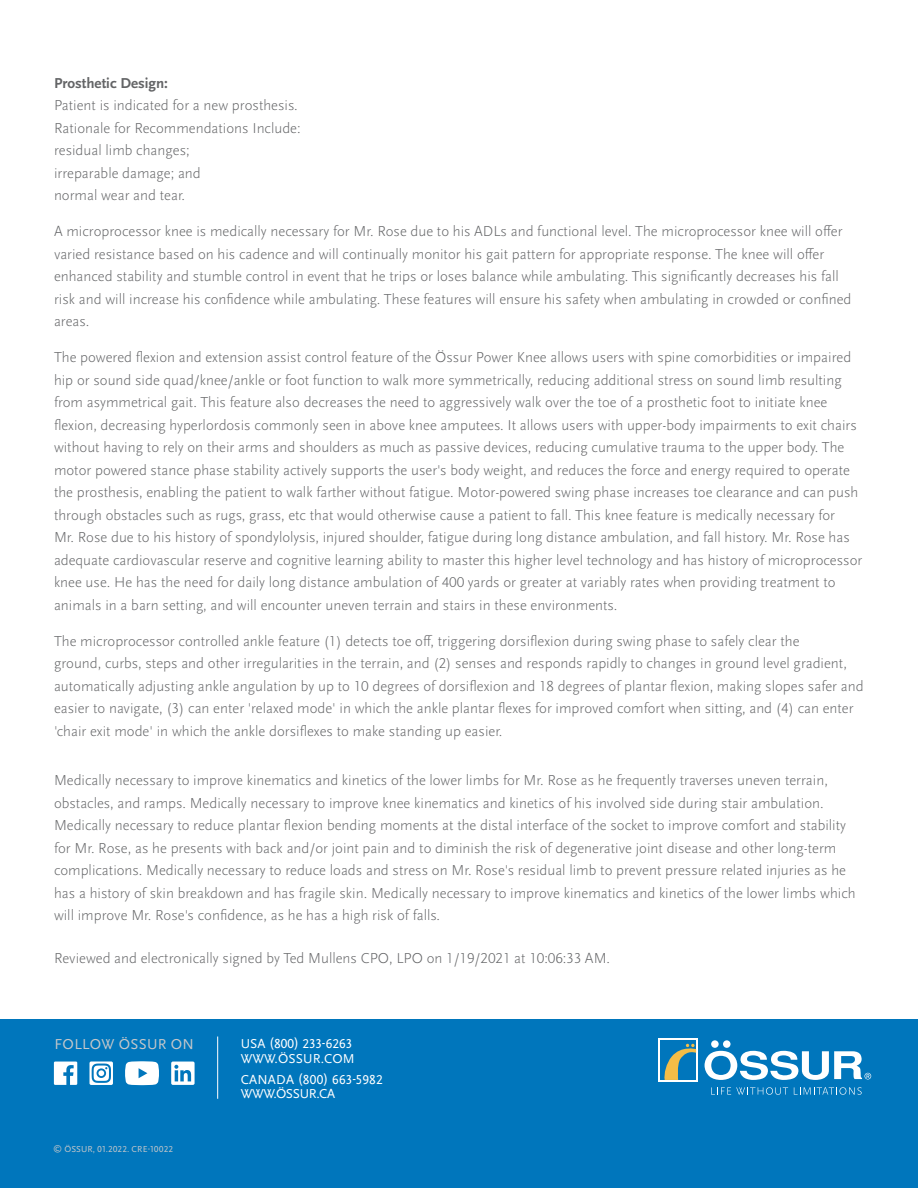
<style>
.page{position:relative;width:918px;height:1188px;background:#fff}
.page>*{position:absolute;margin:0;border:0;box-sizing:border-box;transform-origin:0 0}
.t1{font:300 15px/22.5px "Scala Sans Pro";color:#636466}
.t2{font:700 15px "Scala Sans Pro";color:#636466}
.t3{font:15px "Scala Sans Pro";letter-spacing:.02em;color:#c7c8ca}
.t4{font:13.5px/14.4px "Scala Sans Pro";letter-spacing:.01em;color:#fff}
.t5{font:9px "Scala Sans Pro";letter-spacing:.01em;color:#c7c8ca}
</style>
<div class="page">
<div style="left:0;top:1019px;width:918px;height:169px;background:#0076bc"></div>
<hr style="left:217px;top:1037px;width:1px;height:62px;background:#fff">
<svg style="left:90px;top:1062px;width:23px;height:23px"></svg>
<svg style="left:54px;top:1062px;width:23px;height:23px"></svg>
<svg style="left:125px;top:1061px;width:34px;height:24px"></svg>
<svg style="left:171px;top:1062px;width:24px;height:23px"></svg>
<svg style="left:711px;top:1087px;width:77px;height:8px"></svg>
<svg style="left:794px;top:1087px;width:68px;height:8px"></svg>
<div style="left:711px;top:1040px;width:8px;height:8px;background:#fff;border-radius:50%"></div>
<div style="left:723px;top:1040px;width:8px;height:8px;background:#fff;border-radius:50%"></div>
<div style="left:659px;top:1039px;width:39px;height:43px;background:#fff"></div>
<div style="left:660px;top:1040px;width:36px;height:40px;background:#0076bc"></div>
<svg style="left:664px;top:1044px;width:32px;height:36px"></svg>
<svg style="left:705px;top:1051px;width:166px;height:29px"></svg>
<p class="t2" style="left:54px;top:74px;width:116px">Prosthetic Design:</p>
<p class="t1" style="left:54px;top:94px;width:248px">Patient is indicated for a new prosthesis.<br>Rationale for Recommendations Include: residual limb changes;<br>irreparable damage; and<br>normal wear and tear.</p>
<p class="t1" style="left:54px;top:220px;width:799px">A microprocessor knee is medically necessary for Mr. Rose due to his ADLs and functional level. The microprocessor knee will offer varied resistance based on his cadence and will continually monitor his gait pattern for appropriate response. The knee will offer enhanced stability and stumble control in event that he trips or loses balance while ambulating. This significantly decreases his fall risk and will increase his confidence while ambulating. These features will ensure his safety when ambulating in crowded or confined areas.</p>
<p class="t1" style="left:54px;top:346px;width:810px">The powered flexion and extension assist control feature of the Össur Power Knee allows users with spine comorbidities or impaired hip or sound side quad/knee/ankle or foot function to walk more symmetrically, reducing additional stress on sound limb resulting from asymmetrical gait. This feature also decreases the need to aggressively walk over the toe of a prosthetic foot to initiate knee flexion, decreasing hyperlordosis commonly seen in above knee amputees. It allows users with upper-body impairments to exit chairs without having to rely on their arms and shoulders as much as passive devices, reducing cumulative trauma to the upper body. The motor powered stance phase stability actively supports the user's body weight, and reduces the force and energy required to operate the prosthesis, enabling the patient to walk farther without fatigue. Motor-powered swing phase increases toe clearance and can push through obstacles such as rugs, grass, etc that would otherwise cause a patient to fall. This knee feature is medically necessary for<br>Mr. Rose due to his history of spondylolysis, injured shoulder, fatigue during long distance ambulation, and fall history. Mr. Rose has adequate cardiovascular reserve and cognitive learning ability to master this higher level technology and has history of microprocessor knee use. He has the need for daily long distance ambulation of 400 yards or greater at variably rates when providing treatment to animals in a barn setting, and will encounter uneven terrain and stairs in these environments.</p>
<p class="t1" style="left:54px;top:629px;width:811px">The microprocessor controlled ankle feature (1) detects toe off, triggering dorsiflexion during swing phase to safely clear the<br>ground, curbs, steps and other irregularities in the terrain, and (2) senses and responds rapidly to changes in ground level gradient, automatically adjusting ankle angulation by up to 10 degrees of dorsiflexion and 18 degrees of plantar flexion, making slopes safer and easier to navigate, (3) can enter 'relaxed mode' in which the ankle plantar flexes for improved comfort when sitting, and (4) can enter 'chair exit mode' in which the ankle dorsiflexes to make standing up easier.</p>
<p class="t1" style="left:54px;top:769px;width:803px">Medically necessary to improve kinematics and kinetics of the lower limbs for Mr. Rose as he frequently traverses uneven terrain, obstacles, and ramps. Medically necessary to improve knee kinematics and kinetics of his involved side during stair ambulation.<br>Medically necessary to reduce plantar flexion bending moments at the distal interface of the socket to improve comfort and stability for Mr. Rose, as he presents with back and/or joint pain and to diminish the risk of degenerative joint disease and other long-term complications. Medically necessary to reduce loads and stress on Mr. Rose's residual limb to prevent pressure related injuries as he has a history of skin breakdown and has fragile skin. Medically necessary to improve kinematics and kinetics of the lower limbs which will improve Mr. Rose's confidence, as he has a high risk of falls.</p>
<p class="t1" style="left:54px;top:947px;width:558px">Reviewed and electronically signed by Ted Mullens CPO, LPO on 1/19/2021 at 10:06:33 AM.</p>
<p class="t3" style="left:55px;top:1035px;width:141px">FOLLOW ÖSSUR ON</p>
<p class="t4" style="left:241px;top:1037px;width:116px">USA (800) 233-6263<br>WWW.ÖSSUR.COM</p>
<p class="t4" style="left:241px;top:1072px;width:144px">CANADA (800) 663-5982<br>WWW.ÖSSUR.CA</p>
<p class="t5" style="left:53px;top:1144px;width:121px">© ÖSSUR, 01.2022. CRE-10022</p>
</div>
